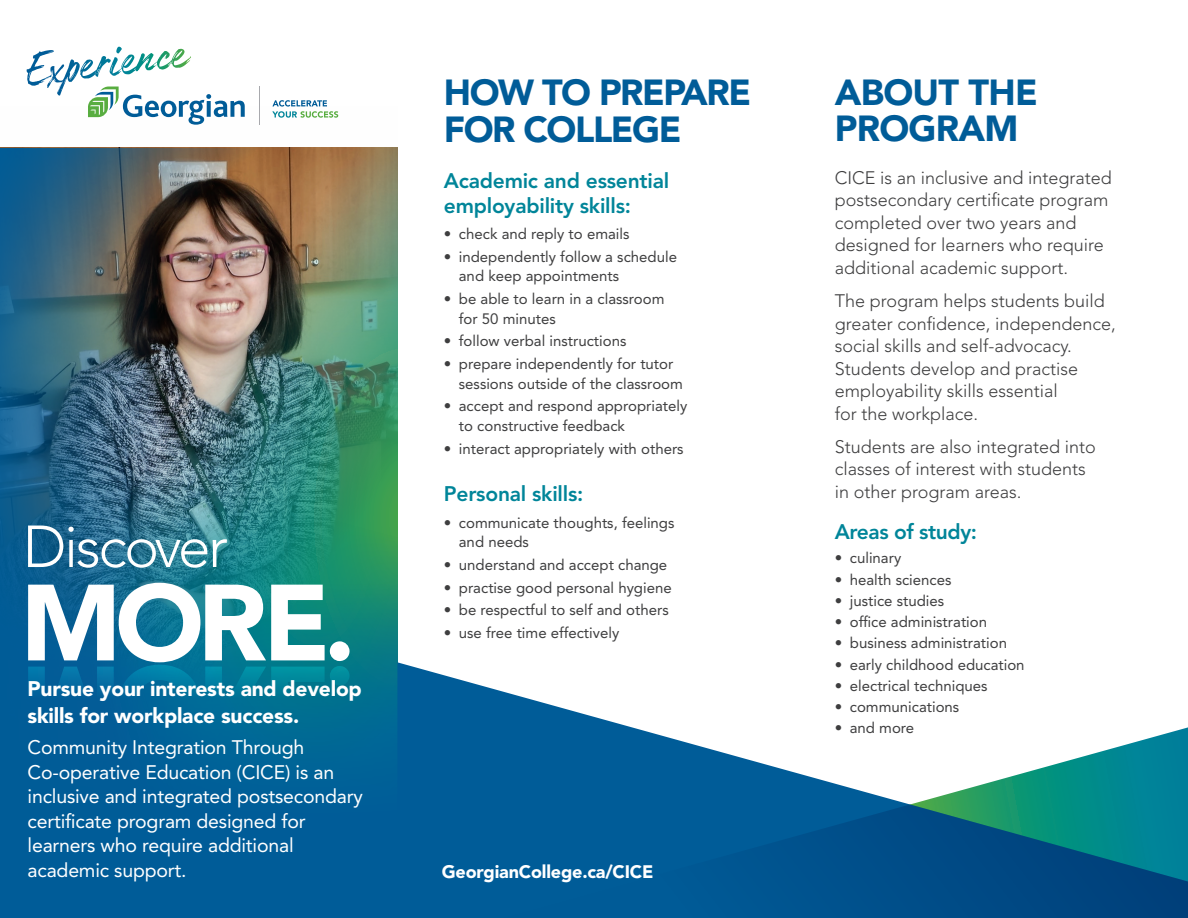
<style>
.page{position:relative;width:1188px;height:918px;background:#fff}
.page>*{position:absolute;margin:0;border:0;box-sizing:border-box;transform-origin:0 0}
.t1{font:300 58.65px "Avenir LT Std";letter-spacing:-.04em;color:#fff}
.t2{font:900 36px/37.2px "Avenir LT Std";letter-spacing:-.04em;color:#005c98}
.t3{font:900 36px/36px "Avenir LT Std";letter-spacing:-.02em;color:#005c98}
.t4{font:800 21px/25.2px "Avenir LT Std";letter-spacing:-.01em;color:#008599}
.t5{font:900 21px/26.8px "Avenir LT Std";letter-spacing:-.01em;color:#fff}
.t6{font:19.5px/24.5px "Avenir LT Std";letter-spacing:-.01em;color:#fff}
.t7{font:300 18px/22.5px "Avenir LT Std";color:#3e3e3f}
.t8{font:900 18px "Avenir LT Std";letter-spacing:-.01em;color:#fff}
.t9{font:15px/19.5px "Avenir LT Std";color:#3e3e3f}
</style>
<div class="page">
<img style="left:0;top:115px;width:398px;height:803px">
<svg style="left:28px;top:583px;width:322px;height:161px"></svg>
<svg style="left:27px;top:50px;width:45px;height:40px"></svg>
<svg style="left:80px;top:56px;width:29px;height:23px"></svg>
<svg style="left:116px;top:47px;width:6px;height:6px"></svg>
<svg style="left:149px;top:49px;width:32px;height:18px"></svg>
<svg style="left:88px;top:87px;width:157px;height:38px"></svg>
<svg style="left:272px;top:100px;width:66px;height:18px"></svg>
<hr style="left:259px;top:86px;width:1px;height:39px;background:#a8a9ad">
<svg style="left:397px;top:662px;width:791px;height:142px"></svg>
<svg style="left:397px;top:804px;width:791px;height:114px;background:#005a8e"></svg>
<h1 class="t1" style="left:23px;top:512px;width:206px">Discover</h1>
<h3 class="t5" style="left:28px;top:676px;width:336px">Pursue your interests and develop skills for workplace success.</h3>
<h3 class="t6" style="left:28px;top:736px;width:337px">Community Integration Through<br>Co-operative Education (CICE) is an inclusive and integrated postsecondary certificate program designed for learners who require additional academic support.</h3>
<h2 class="t2" style="left:444px;top:74px;width:309px">HOW TO PREPARE<br>FOR COLLEGE</h2>
<h3 class="t4" style="left:444px;top:168px;width:227px">Academic and essential employability skills:</h3>
<p class="t9" style="left:444px;top:224px;width:187px">• check and reply to emails</p>
<p class="t9" style="left:459px;top:247px;width:220px;text-indent:-15px">• independently follow a schedule and keep appointments</p>
<p class="t9" style="left:459px;top:289px;width:207px;text-indent:-15px">• be able to learn in a classroom for 50 minutes</p>
<p class="t9" style="left:444px;top:331px;width:184px">• follow verbal instructions</p>
<p class="t9" style="left:459px;top:354px;width:226px;text-indent:-15px">• prepare independently for tutor sessions outside of the classroom</p>
<p class="t9" style="left:459px;top:396px;width:230px;text-indent:-15px">• accept and respond appropriately to constructive feedback</p>
<p class="t9" style="left:444px;top:439px;width:241px">• interact appropriately with others</p>
<h3 class="t4" style="left:444px;top:482px;width:141px">Personal skills:</h3>
<p class="t9" style="left:459px;top:513px;width:217px;text-indent:-15px">• communicate thoughts, feelings and needs</p>
<p class="t9" style="left:444px;top:555px;width:225px">• understand and accept change</p>
<p class="t9" style="left:444px;top:578px;width:229px">• practise good personal hygiene</p>
<p class="t9" style="left:444px;top:601px;width:226px">• be respectful to self and others</p>
<p class="t9" style="left:444px;top:623px;width:177px">• use free time effectively</p>
<p class="t8" style="left:442px;top:860px;width:213px">GeorgianCollege.ca/CICE</p>
<h2 class="t3" style="left:835px;top:74px;width:204px">ABOUT THE<br>PROGRAM</h2>
<p class="t7" style="left:835px;top:166px;width:279px">CICE is an inclusive and integrated postsecondary certificate program completed over two years and designed for learners who require additional academic support.</p>
<p class="t7" style="left:835px;top:290px;width:283px">The program helps students build greater confidence, independence, social skills and self-advocacy.<br>Students develop and practise employability skills essential<br>for the workplace.</p>
<p class="t7" style="left:835px;top:435px;width:263px">Students are also integrated into classes of interest with students in other program areas.</p>
<h3 class="t4" style="left:835px;top:519px;width:144px">Areas of study:</h3>
<p class="t9" style="left:835px;top:549px;width:68px">• culinary</p>
<p class="t9" style="left:835px;top:570px;width:118px">• health sciences</p>
<p class="t9" style="left:835px;top:591px;width:111px">• justice studies</p>
<p class="t9" style="left:835px;top:612px;width:154px">• office administration</p>
<p class="t9" style="left:835px;top:633px;width:174px">• business administration</p>
<p class="t9" style="left:835px;top:655px;width:191px">• early childhood education</p>
<p class="t9" style="left:835px;top:676px;width:154px">• electrical techniques</p>
<p class="t9" style="left:835px;top:697px;width:126px">• communications</p>
<p class="t9" style="left:835px;top:718px;width:81px">• and more</p>
</div>
